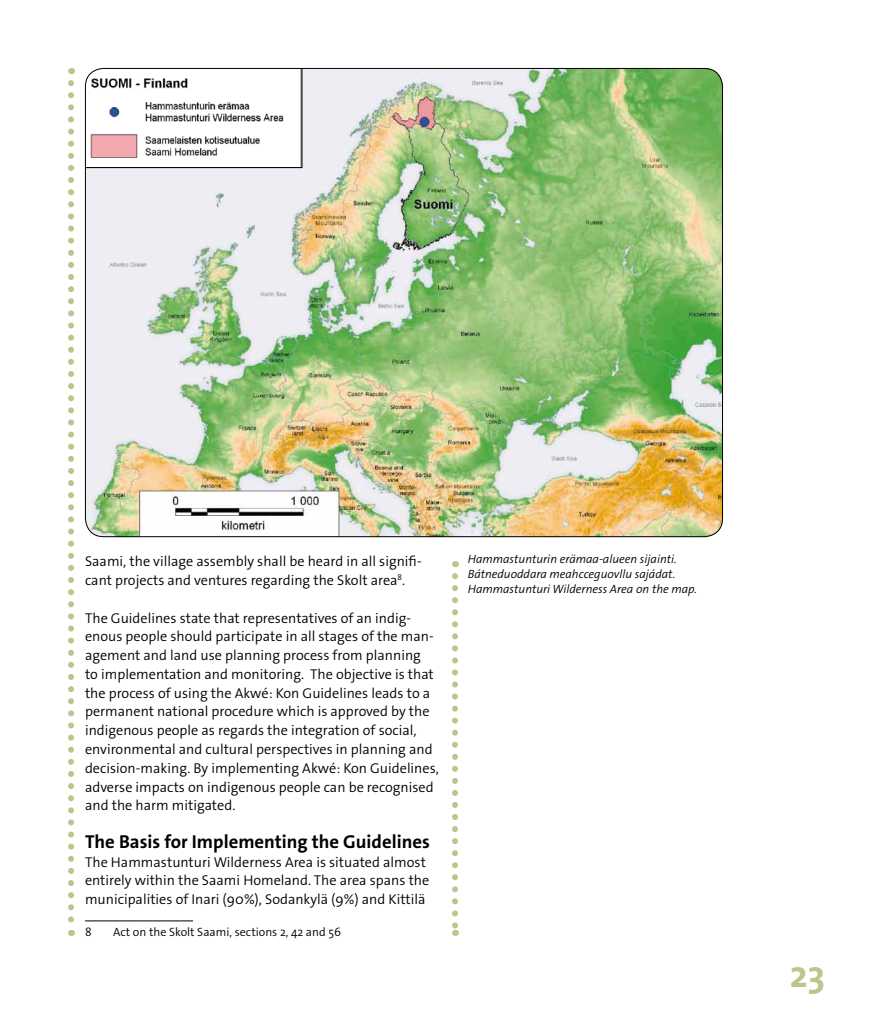
<style>
.page{position:relative;width:893px;height:1021px;background:#fff}
.page>*{position:absolute;margin:0;border:0;box-sizing:border-box;transform-origin:0 0}
.t1{font:700 37.5px "The Sans Os F";color:#b8c88a}
.t2{font:700 18.75px "The Sans Os F";color:#000}
.t3{font:300 14.25px/18.8px "The Sans Os F";color:#000}
.t4{font:italic 300 12px/15px "The Sans Os F";color:#000}
.t5{font:300 12px "The Sans Os F";color:#000}
</style>
<div class="page">
<svg style="left:68px;top:83px;width:6px;height:852px"></svg>
<svg style="left:452px;top:576px;width:6px;height:359px"></svg>
<hr style="left:85px;top:920px;width:108px;height:1px;background:#000">
<img style="left:85px;top:68px;width:638px;height:469px">
<svg style="left:85px;top:68px;width:217px;height:100px"></svg>
<p class="t3" style="left:85px;top:552px;width:338px">Saami, the village assembly shall be heard in all signifi&shy;cant projects and ventures regarding the Skolt area<sup>8</sup>.</p>
<p class="t3" style="left:85px;top:608px;width:355px">The Guidelines state that representatives of an indig&shy;enous people should participate in all stages of the man&shy;agement and land use planning process from planning<br>to implementation and monitoring. The objective is that the process of using the Akwé: Kon Guidelines leads to a permanent national procedure which is approved by the indigenous people as regards the integration of social, environmental and cultural perspectives in planning and decision-making. By implementing Akwé: Kon Guidelines, adverse impacts on indigenous people can be recognised and the harm mitigated.</p>
<p class="t2" style="left:85px;top:829px;width:346px">The Basis for Implementing the Guidelines</p>
<p class="t3" style="left:85px;top:852px;width:346px">The Hammastunturi Wilderness Area is situated almost entirely within the Saami Homeland. The area spans the municipalities of Inari (90%), Sodankylä (9%) and Kittilä</p>
<p class="t5" style="left:85px;top:924px;width:8px">8</p>
<p class="t5" style="left:113px;top:924px;width:229px">Act on the Skolt Saami, sections 2, 42 and 56</p>
<p class="t4" style="left:468px;top:551px;width:231px">Hammastunturin erämaa-alueen sijainti.<br>Bátneduoddara meahcceguovllu sajádat.<br>Hammastunturi Wilderness Area on the map.</p>
<p class="t1" style="left:790px;top:950px;width:37px">23</p>
</div>
